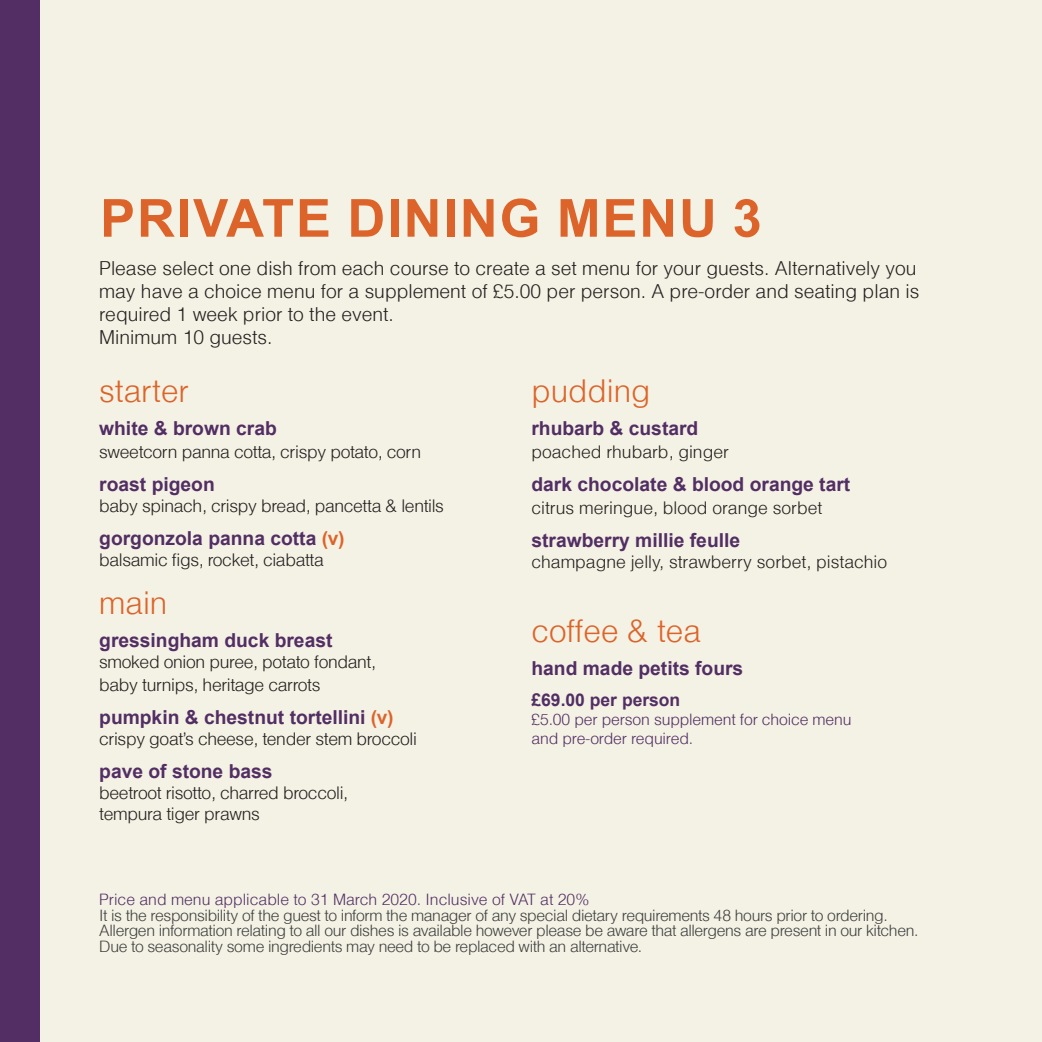
<style>
.page{position:relative;width:1042px;height:1042px;background:#fff}
.page>*{position:absolute;margin:0;border:0;box-sizing:border-box;transform-origin:0 0}
.t1{font:700 52.5px "Arial";letter-spacing:.035em;color:#dc642b}
.t2{font:300 31.5px "Helvetica";color:#dc642b}
.t3{font:700 19.25px "Arial";color:#522e64}
.t4{font:300 19.25px/23.1px "Helvetica";color:#231f20}
.t5{font:300 17.5px/23.1px "Helvetica";letter-spacing:-.02em;color:#231f20}
.t6{font:300 17.5px "Helvetica";color:#231f20}
.t7{font:700 17.5px "Arial";color:#522e64}
.t8{font:300 15.75px/15.8px "Helvetica";letter-spacing:-.025em;color:#3e3e3f}
.t9{font:300 15.75px/18.9px "Helvetica";letter-spacing:-.01em;color:#522e64}
.s1{color:#dc642b}
</style>
<div class="page">
<div style="left:10px;top:0;width:1032px;height:1042px;background:#f4f2e4"></div>
<div style="left:0;top:0;width:40px;height:1042px;background:#522e64"></div>
<p class="t1" style="left:100px;top:181px;width:663px">PRIVATE DINING MENU 3</p>
<p class="t4" style="left:99px;top:256px;width:821px">Please select one dish from each course to create a set menu for your guests. Alternatively you may have a choice menu for a supplement of £5.00 per person. A pre-order and seating plan is required 1 week prior to the event.</p>
<p class="t4" style="left:99px;top:325px;width:175px">Minimum 10 guests.</p>
<p class="t2" style="left:531px;top:371px;width:121px">pudding</p>
<p class="t3" style="left:531px;top:414px;width:168px">rhubarb &amp; custard</p>
<p class="t6" style="left:531px;top:441px;width:199px">poached rhubarb, ginger</p>
<p class="t3" style="left:531px;top:470px;width:320px">dark chocolate &amp; blood orange tart</p>
<p class="t6" style="left:531px;top:497px;width:292px">citrus meringue, blood orange sorbet</p>
<p class="t3" style="left:531px;top:527px;width:210px">strawberry millie feulle</p>
<p class="t6" style="left:531px;top:551px;width:357px">champagne jelly, strawberry sorbet, pistachio</p>
<p class="t2" style="left:99px;top:371px;width:91px">starter</p>
<p class="t3" style="left:99px;top:414px;width:179px">white &amp; brown crab</p>
<p class="t5" style="left:99px;top:439px;width:323px">sweetcorn panna cotta, crispy potato, corn</p>
<p class="t3" style="left:99px;top:470px;width:117px">roast pigeon</p>
<p class="t5" style="left:99px;top:494px;width:346px">baby spinach, crispy bread, pancetta &amp; lentils</p>
<p class="t3" style="left:99px;top:524px;width:247px">gorgonzola panna cotta <span class="s1">(v)</span></p>
<p class="t5" style="left:99px;top:548px;width:226px">balsamic figs, rocket, ciabatta</p>
<p class="t2" style="left:99px;top:583px;width:70px">main</p>
<p class="t3" style="left:99px;top:626px;width:235px">gressingham duck breast</p>
<p class="t5" style="left:99px;top:649px;width:278px">smoked onion puree, potato fondant, baby turnips, heritage carrots</p>
<p class="t3" style="left:99px;top:703px;width:296px">pumpkin &amp; chestnut tortellini <span class="s1">(v)</span></p>
<p class="t5" style="left:99px;top:726px;width:319px">crispy goat’s cheese, tender stem broccoli</p>
<p class="t3" style="left:99px;top:757px;width:175px">pave of stone bass</p>
<p class="t5" style="left:99px;top:781px;width:250px;line-height:21px">beetroot risotto, charred broccoli, tempura tiger prawns</p>
<p class="t2" style="left:531px;top:611px;width:171px">coffee &amp; tea</p>
<p class="t3" style="left:531px;top:655px;width:213px">hand made petits fours</p>
<p class="t7" style="left:531px;top:688px;width:150px">£69.00 per person</p>
<p class="t9" style="left:531px;top:710px;width:321px">£5.00 per person supplement for choice menu and pre-order required.</p>
<p class="t9" style="left:99px;top:889px;width:491px">Price and menu applicable to 31 March 2020. Inclusive of VAT at 20%</p>
<p class="t8" style="left:99px;top:906px;width:821px">It is the responsibility of the guest to inform the manager of any special dietary requirements 48 hours prior to ordering.<br>Allergen information relating to all our dishes is available however please be aware that allergens are present in our kitchen.<br>Due to seasonality some ingredients may need to be replaced with an alternative.</p>
</div>
